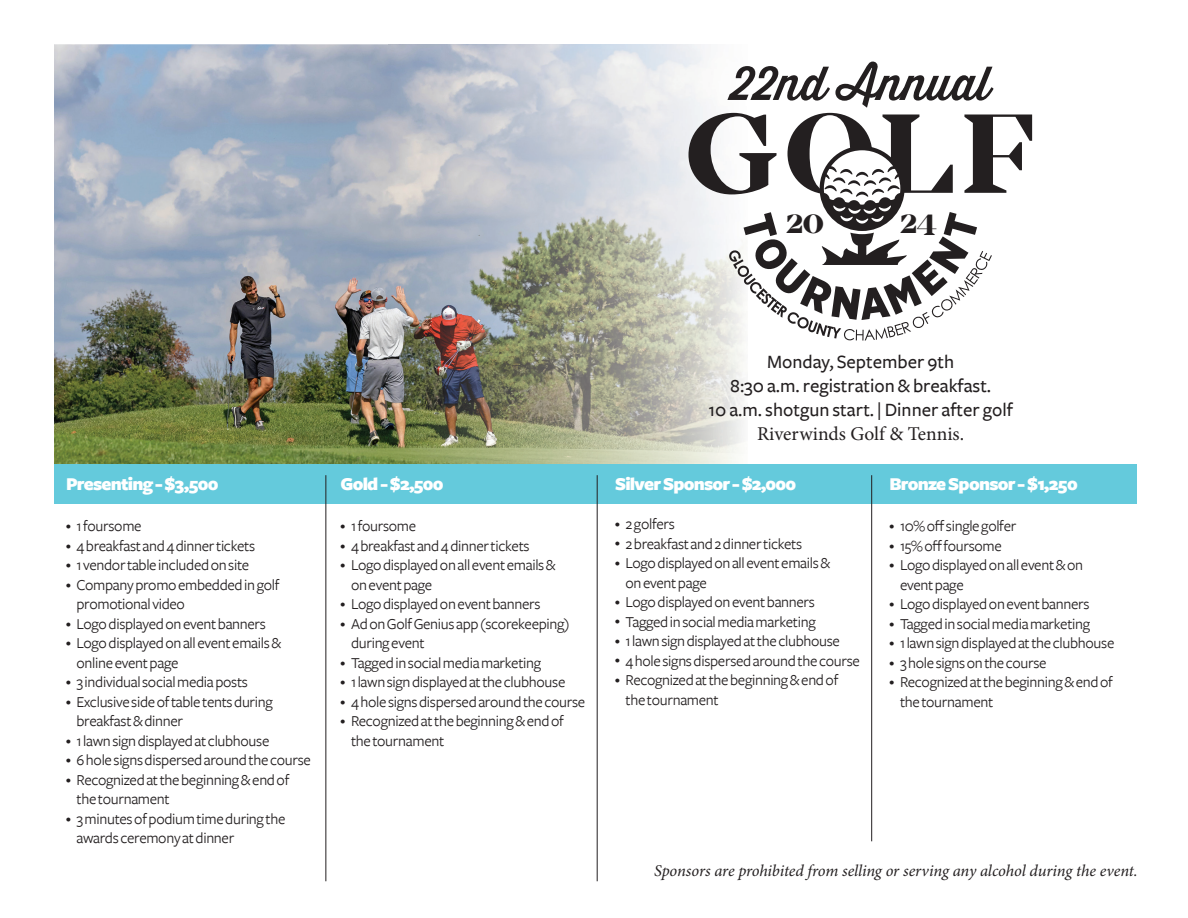
<style>
.page{position:relative;width:1188px;height:918px;background:#fff}
.page>*{position:absolute;margin:0;border:0;box-sizing:border-box;transform-origin:0 0}
.t1{font:31.5px "Mirador Bold DEMO";color:#231f20}
.t2{font:500 19.5px/24px "Freight Sans";color:#231f20;text-align:center}
.t3{font:19.5px "Minion Pro";color:#231f20}
.t4{font:900 18.75px "Freight Sans";letter-spacing:-.04em;color:#fff}
.t5{font:italic 16.5px "Minion Pro";letter-spacing:-.01em;color:#231f20}
.t6{font:15.75px/19.5px "Freight Sans";letter-spacing:-.02em;color:#231f20}
.s1{font-size:10.5px}
</style>
<div class="page">
<img style="left:54px;top:44px;width:335px;height:420px">
<img style="left:389px;top:44px;width:355px;height:420px">
<div style="left:54px;top:464px;width:1083px;height:40px;background:#64cadc"></div>
<hr style="left:326px;top:475px;width:1px;height:406px;background:#231f20">
<hr style="left:597px;top:475px;width:1px;height:406px;background:#231f20">
<hr style="left:871px;top:475px;width:1px;height:366px;background:#231f20">
<svg style="left:689px;top:62px;width:343px;height:279px"></svg>
<h1 class="t1" style="left:786px;top:207px;width:40px">20</h1>
<h1 class="t1" style="left:900px;top:207px;width:38px">24</h1>
<p class="t4" style="left:66px;top:474px;width:154px">Presenting - $3,500</p>
<p class="t6" style="left:66px;top:517px;width:77px"><span class="s1">•</span> 1 foursome</p>
<p class="t6" style="left:66px;top:536px;width:191px"><span class="s1">•</span> 4 breakfast and 4 dinner tickets</p>
<p class="t6" style="left:66px;top:556px;width:185px"><span class="s1">•</span> 1 vendor table included on site</p>
<p class="t6" style="left:77px;top:575px;width:204px;text-indent:-11px"><span class="s1">•</span> Company promo embedded in golf promotional video</p>
<p class="t6" style="left:66px;top:614px;width:202px"><span class="s1">•</span> Logo displayed on event banners</p>
<p class="t6" style="left:77px;top:634px;width:206px;text-indent:-11px"><span class="s1">•</span> Logo displayed on all event emails &amp; online event page</p>
<p class="t6" style="left:66px;top:673px;width:183px"><span class="s1">•</span> 3 individual social media posts</p>
<p class="t6" style="left:77px;top:692px;width:198px;text-indent:-11px"><span class="s1">•</span> Exclusive side of table tents during breakfast &amp; dinner</p>
<p class="t6" style="left:66px;top:731px;width:205px"><span class="s1">•</span> 1 lawn sign displayed at clubhouse</p>
<p class="t6" style="left:66px;top:751px;width:246px"><span class="s1">•</span> 6 hole signs dispersed around the course</p>
<p class="t6" style="left:77px;top:770px;width:214px;text-indent:-11px"><span class="s1">•</span> Recognized at the beginning &amp; end of the tournament</p>
<p class="t6" style="left:77px;top:809px;width:210px;text-indent:-11px"><span class="s1">•</span> 3 minutes of podium time during the awards ceremony at dinner</p>
<p class="t4" style="left:340px;top:474px;width:105px">Gold - $2,500</p>
<p class="t6" style="left:340px;top:517px;width:77px"><span class="s1">•</span> 1 foursome</p>
<p class="t6" style="left:340px;top:536px;width:191px"><span class="s1">•</span> 4 breakfast and 4 dinner tickets</p>
<p class="t6" style="left:351px;top:556px;width:206px;text-indent:-11px"><span class="s1">•</span> Logo displayed on all event emails &amp; on event page</p>
<p class="t6" style="left:340px;top:595px;width:202px"><span class="s1">•</span> Logo displayed on event banners</p>
<p class="t6" style="left:351px;top:614px;width:220px;text-indent:-11px"><span class="s1">•</span> Ad on Golf Genius app (scorekeeping) during event</p>
<p class="t6" style="left:340px;top:653px;width:202px"><span class="s1">•</span> Tagged in social media marketing</p>
<p class="t6" style="left:340px;top:673px;width:226px"><span class="s1">•</span> 1 lawn sign displayed at the clubhouse</p>
<p class="t6" style="left:340px;top:692px;width:246px"><span class="s1">•</span> 4 hole signs dispersed around the course</p>
<p class="t6" style="left:351px;top:712px;width:214px;text-indent:-11px"><span class="s1">•</span> Recognized at the beginning &amp; end of the tournament</p>
<p class="t2" style="left:708px;top:350px;width:306px">Monday, September 9th<br>8:30 a.m. registration &amp; breakfast.<br>10 a.m. shotgun start. | Dinner after golf</p>
<p class="t3" style="left:757px;top:420px;width:209px">Riverwinds Golf &amp; Tennis.</p>
<p class="t4" style="left:615px;top:474px;width:183px">Silver Sponsor - $2,000</p>
<p class="t6" style="left:615px;top:515px;width:61px"><span class="s1">•</span> 2 golfers</p>
<p class="t6" style="left:615px;top:534px;width:189px"><span class="s1">•</span> 2 breakfast and 2 dinner tickets</p>
<p class="t6" style="left:626px;top:554px;width:206px;text-indent:-11px"><span class="s1">•</span> Logo displayed on all event emails &amp; on event page</p>
<p class="t6" style="left:615px;top:593px;width:202px"><span class="s1">•</span> Logo displayed on event banners</p>
<p class="t6" style="left:615px;top:612px;width:202px"><span class="s1">•</span> Tagged in social media marketing</p>
<p class="t6" style="left:615px;top:632px;width:226px"><span class="s1">•</span> 1 lawn sign displayed at the clubhouse</p>
<p class="t6" style="left:615px;top:651px;width:246px"><span class="s1">•</span> 4 hole signs dispersed around the course</p>
<p class="t6" style="left:626px;top:671px;width:214px;text-indent:-11px"><span class="s1">•</span> Recognized at the beginning &amp; end of the tournament</p>
<p class="t4" style="left:890px;top:474px;width:190px">Bronze Sponsor - $1,250</p>
<p class="t6" style="left:890px;top:517px;width:128px"><span class="s1">•</span> 10% off single golfer</p>
<p class="t6" style="left:890px;top:536px;width:114px"><span class="s1">•</span> 15% off foursome</p>
<p class="t6" style="left:900px;top:556px;width:185px;text-indent:-11px"><span class="s1">•</span> Logo displayed on all event &amp; on event page</p>
<p class="t6" style="left:890px;top:595px;width:202px"><span class="s1">•</span> Logo displayed on event banners</p>
<p class="t6" style="left:890px;top:614px;width:202px"><span class="s1">•</span> Tagged in social media marketing</p>
<p class="t6" style="left:890px;top:634px;width:226px"><span class="s1">•</span> 1 lawn sign displayed at the clubhouse</p>
<p class="t6" style="left:890px;top:653px;width:159px"><span class="s1">•</span> 3 hole signs on the course</p>
<p class="t6" style="left:900px;top:673px;width:214px;text-indent:-11px"><span class="s1">•</span> Recognized at the beginning &amp; end of the tournament</p>
<p class="t5" style="left:654px;top:861px;width:485px">Sponsors are prohibited from selling or serving any alcohol during the event.</p>
</div>
